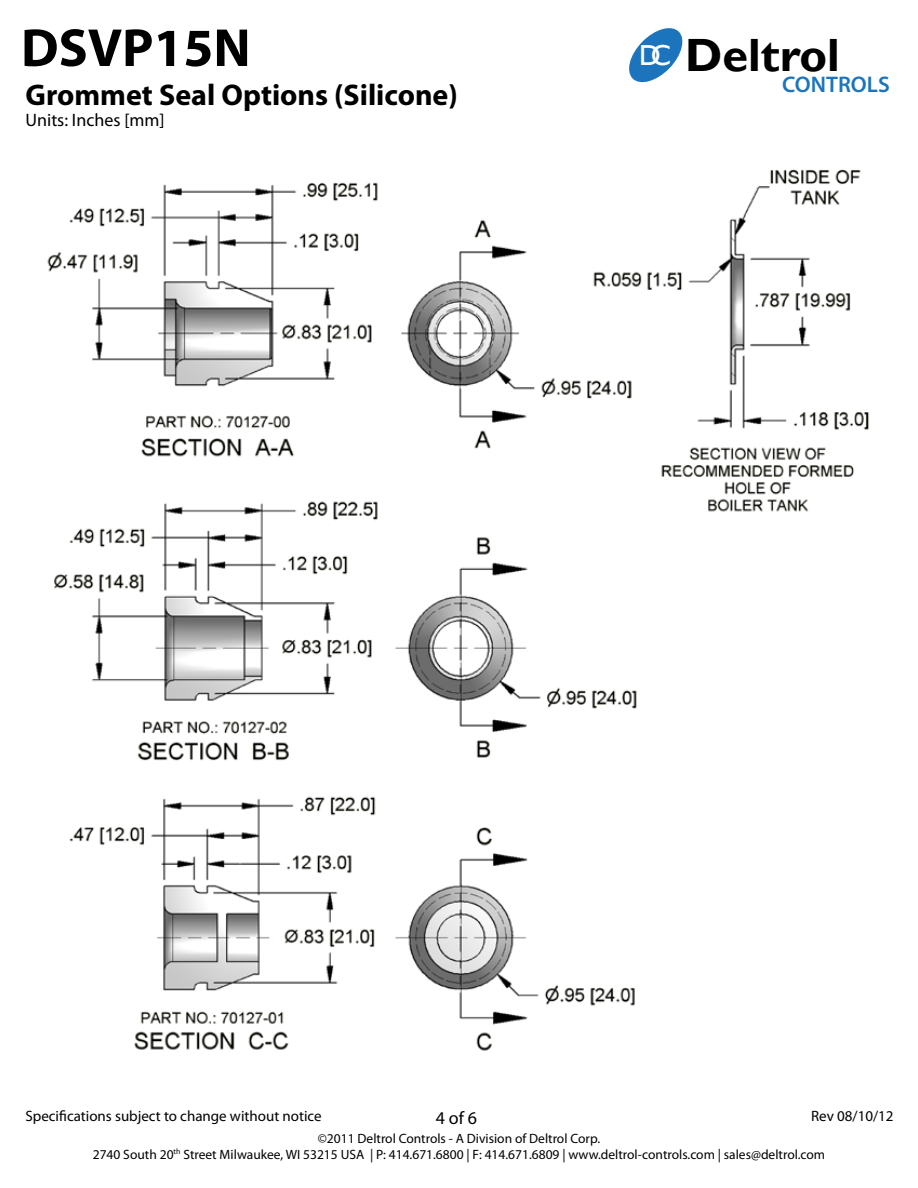
<style>
.page{position:relative;width:918px;height:1188px;background:#fff}
.page>*{position:absolute;margin:0;border:0;box-sizing:border-box;transform-origin:0 0}
.t1{font:700 54px "Myriad Pro";color:#000}
.t2{font:700 46.65px "Gill Sans";color:#000}
.t3{font:700 30px "Myriad Pro";color:#000}
.t4{font:28.95px "Gill Sans";color:#fff}
.t5{font:600 22.65px "Myriad Pro";color:#1c75bc}
.t6{font:18px "Myriad Pro";color:#000}
.t7{font:15px "Myriad Pro";color:#000}
.t8{font:13.5px/16.2px "Myriad Pro";color:#000;text-align:center}
</style>
<div class="page">
<svg style="left:629px;top:28px;width:54px;height:55px"></svg>
<img style="left:47px;top:169px;width:823px;height:882px">
<h1 class="t1" style="left:21px;top:13px;width:231px">DSVP15N</h1>
<h3 class="t3" style="left:26px;top:75px;width:434px">Grommet Seal Options (Silicone)</h3>
<h3 class="t6" style="left:26px;top:109px;width:141px">Units: Inches [mm]</h3>
<h3 class="t4" style="left:639px;top:39px;width:34px">DC</h3>
<h2 class="t2" style="left:685px;top:27px;width:156px">Deltrol</h2>
<h3 class="t5" style="left:782px;top:70px;width:109px">CONTROLS</h3>
<p class="t7" style="left:26px;top:1107px;width:298px">Specifications subject to change without notice</p>
<h3 class="t6" style="left:436px;top:1106px;width:43px">4 of 6</h3>
<p class="t7" style="left:811px;top:1107px;width:84px">Rev 08/10/12</p>
<p class="t8" style="left:93px;top:1130px;width:734px">©2011 Deltrol Controls - A Division of Deltrol Corp.<br>2740 South 20<sup>th</sup> Street Milwaukee, WI 53215 USA | P: 414.671.6800 | F: 414.671.6809 | www.deltrol-controls.com | sales@deltrol.com</p>
</div>
